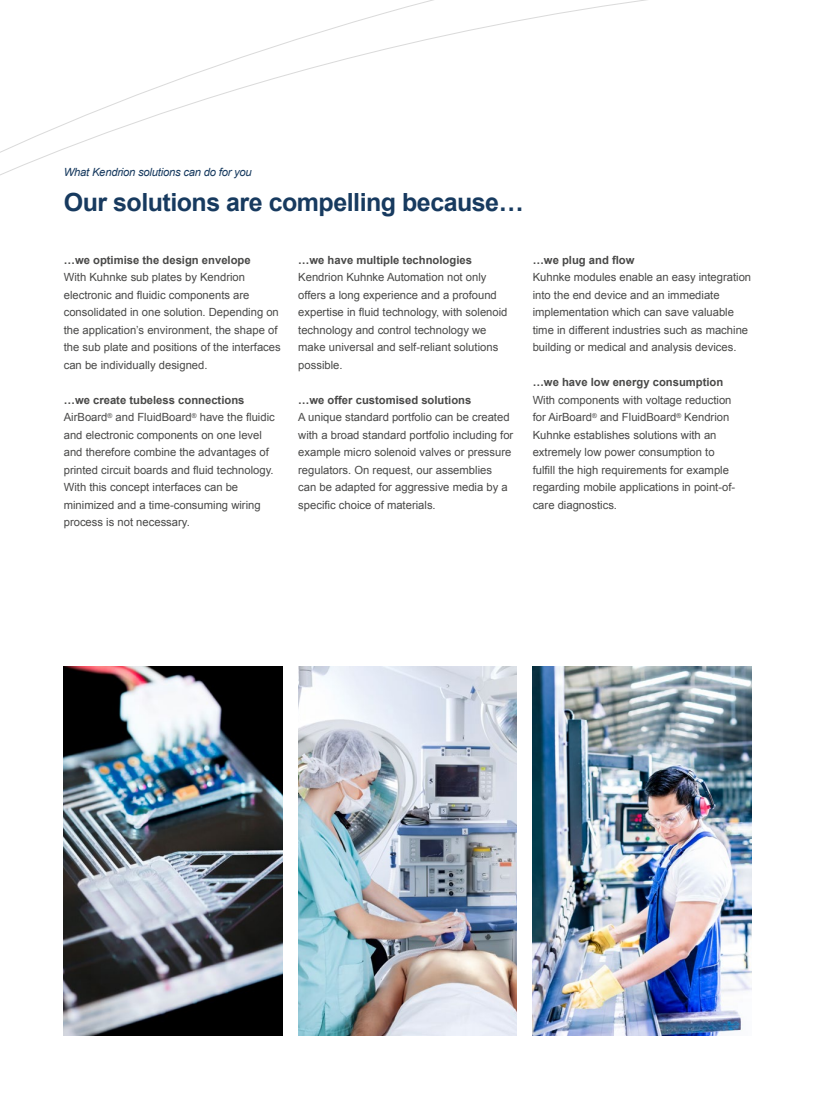
<style>
.page{position:relative;width:815px;height:1099px;background:#fff}
.page>*{position:absolute;margin:0;border:0;box-sizing:border-box;transform-origin:0 0}
.t1{font:700 25px "Arial";letter-spacing:-.02em;color:#173a5f}
.t2{font:11.25px/17.5px "Arial";color:#494948}
.t3{font:700 11.25px "Arial";color:#494948}
.t4{font:italic 11.25px "Arial";letter-spacing:-.02em;color:#173a5f}
.s1{font-weight:700}
</style>
<div class="page">
<svg style="left:0;top:0;width:647px;height:176px"></svg>
<img style="left:64px;top:666px;width:218px;height:369px">
<img style="left:533px;top:666px;width:218px;height:369px">
<img style="left:298px;top:666px;width:219px;height:369px">
<p class="t4" style="left:64px;top:165px;width:190px">What Kendrion solutions can do for you</p>
<h1 class="t1" style="left:64px;top:186px;width:461px">Our solutions are compelling because…</h1>
<p class="t3" style="left:64px;top:252px;width:188px">…we optimise the design envelope</p>
<p class="t2" style="left:64px;top:269px;width:219px">With Kuhnke sub plates by Kendrion electronic and fluidic components are consolidated in one solution. Depending on the application’s environment, the shape of the sub plate and positions of the interfaces can be individually designed.</p>
<p class="t2" style="left:64px;top:391px;width:213px"><span class="s1">…we create tubeless connections </span>AirBoard<sup>®</sup> and FluidBoard<sup>®</sup> have the fluidic and electronic components on one level and therefore combine the advantages of printed circuit boards and fluid technology.<br>With this concept interfaces can be minimized and a time-consuming wiring process is not necessary.</p>
<p class="t3" style="left:298px;top:252px;width:175px">…we have multiple technologies</p>
<p class="t2" style="left:298px;top:269px;width:211px">Kendrion Kuhnke Automation not only offers a long experience and a profound expertise in fluid technology, with solenoid technology and control technology we make universal and self-reliant solutions possible.</p>
<p class="t3" style="left:298px;top:392px;width:175px">…we offer customised solutions</p>
<p class="t2" style="left:298px;top:409px;width:217px">A unique standard portfolio can be created with a broad standard portfolio including for example micro solenoid valves or pressure regulators. On request, our assemblies<br>can be adapted for aggressive media by a specific choice of materials.</p>
<p class="t3" style="left:533px;top:252px;width:103px">…we plug and flow</p>
<p class="t2" style="left:533px;top:269px;width:220px">Kuhnke modules enable an easy integration into the end device and an immediate implementation which can save valuable time in different industries such as machine building or medical and analysis devices.</p>
<p class="t3" style="left:533px;top:375px;width:192px">…we have low energy consumption</p>
<p class="t2" style="left:533px;top:391px;width:204px">With components with voltage reduction for AirBoard<sup>®</sup> and FluidBoard<sup>®</sup> Kendrion Kuhnke establishes solutions with an extremely low power consumption to fulfill the high requirements for example regarding mobile applications in point-of&shy;care diagnostics.</p>
</div>
